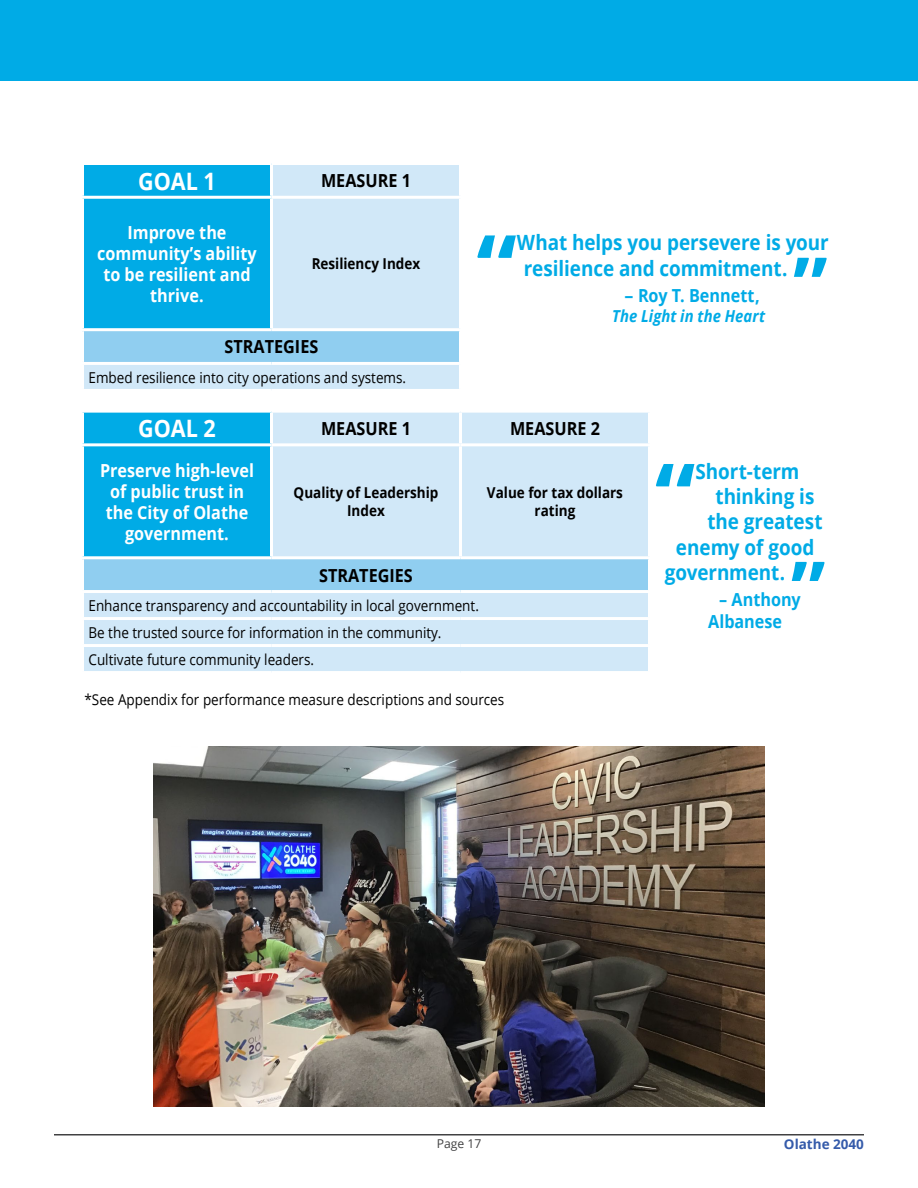
<style>
.page{position:relative;width:918px;height:1188px;background:#fff}
.page>*{position:absolute;margin:0;border:0;box-sizing:border-box;transform-origin:0 0}
.t1{font:700 91.65px "Open Sans";color:#00abe6}
.t2{font:700 78px "Open Sans";color:#00abe6}
.t3{font:700 24px "Open Sans";color:#fff;scale:.9 1}
.t4{font:700 21px/25.5px "Open Sans";letter-spacing:-.005em;color:#00abe6;scale:.9 1}
.t5{font:700 18px/21px "Open Sans";color:#fff;text-align:center;scale:.9 1}
.t6{font:700 18px "Open Sans";color:#000;scale:.9 1}
.t7{font:700 18px/21.6px "Open Sans";letter-spacing:-.005em;color:#00abe6;scale:.9 1}
.t8{font:700 18px "Open Sans";letter-spacing:-.005em;color:#00abe6}
.t9{font:italic 700 16.5px "Open Sans";color:#00abe6;scale:.9 1}
.t10{font:15px/27px "Open Sans";color:#000;scale:.9 1}
.t11{font:700 15px/18px "Open Sans";color:#000;text-align:center;scale:.9 1}
.t12{font:700 13.5px "Open Sans";color:#355baa}
.t13{font:12.15px "Open Sans";color:#414142}
</style>
<div class="page">
<hr style="left:54px;top:1134px;width:810px;height:2px;background:#414142">
<div style="left:0;top:0;width:918px;height:80px;background:#00abe6"></div>
<svg style="left:84px;top:413px;width:564px;height:258px;background:#a3daf4"></svg>
<div style="left:82px;top:558px;width:568px;height:34px;background:#90cef0"></div>
<hr style="left:270px;top:413px;width:3px;height:30px;background:#fff">
<hr style="left:459px;top:413px;width:3px;height:30px;background:#fff">
<hr style="left:81px;top:443px;width:191px;height:3px;background:#fff">
<hr style="left:272px;top:443px;width:188px;height:3px;background:#fff">
<hr style="left:270px;top:446px;width:3px;height:110px;background:#fff">
<hr style="left:460px;top:443px;width:191px;height:3px;background:#fff">
<hr style="left:459px;top:446px;width:3px;height:110px;background:#fff">
<hr style="left:81px;top:556px;width:191px;height:3px;background:#fff">
<hr style="left:81px;top:559px;width:3px;height:31px;background:#fff">
<hr style="left:272px;top:556px;width:188px;height:3px;background:#fff">
<hr style="left:460px;top:556px;width:191px;height:3px;background:#fff">
<hr style="left:648px;top:559px;width:3px;height:31px;background:#fff">
<hr style="left:81px;top:590px;width:191px;height:3px;background:#fff">
<hr style="left:272px;top:590px;width:188px;height:3px;background:#fff">
<hr style="left:460px;top:590px;width:191px;height:3px;background:#fff">
<hr style="left:81px;top:617px;width:191px;height:3px;background:#fff">
<hr style="left:272px;top:617px;width:188px;height:3px;background:#fff">
<hr style="left:460px;top:617px;width:191px;height:3px;background:#fff">
<hr style="left:81px;top:644px;width:191px;height:3px;background:#fff">
<hr style="left:272px;top:644px;width:188px;height:3px;background:#fff">
<hr style="left:460px;top:644px;width:191px;height:3px;background:#fff">
<svg style="left:84px;top:165px;width:375px;height:224px;background:#76cdf0"></svg>
<div style="left:82px;top:330px;width:378px;height:33px;background:#90cef0"></div>
<hr style="left:270px;top:165px;width:3px;height:31px;background:#fff">
<hr style="left:81px;top:196px;width:191px;height:3px;background:#fff">
<hr style="left:272px;top:196px;width:190px;height:3px;background:#fff">
<hr style="left:270px;top:199px;width:3px;height:129px;background:#fff">
<hr style="left:81px;top:328px;width:191px;height:3px;background:#fff">
<hr style="left:81px;top:331px;width:3px;height:31px;background:#fff">
<hr style="left:272px;top:328px;width:190px;height:3px;background:#fff">
<hr style="left:459px;top:331px;width:3px;height:31px;background:#fff">
<hr style="left:81px;top:362px;width:191px;height:3px;background:#fff">
<hr style="left:272px;top:362px;width:190px;height:3px;background:#fff">
<img style="left:153px;top:746px;width:612px;height:361px">
<h3 class="t3" style="left:138px;top:164px;width:88px">GOAL 1</h3>
<p class="t6" style="left:321px;top:168px;width:101px">MEASURE 1</p>
<p class="t5" style="left:97px;top:221px;width:179px">Improve the community’s ability to be resilient and thrive.</p>
<p class="t11" style="left:312px;top:254px;width:122px">Resiliency Index</p>
<p class="t6" style="left:225px;top:334px;width:106px">STRATEGIES</p>
<p class="t10" style="left:88px;top:363px;width:354px">Embed resilience into city operations and systems.</p>
<h1 class="t1" style="left:476px;top:203px;width:42px">“</h1>
<h3 class="t4" style="left:524px;top:230px;width:340px;text-indent:-7px">What helps you persevere is your resilience and commitment.</h3>
<p class="t9" style="left:612px;top:304px;width:171px">The Light in the Heart</p>
<h2 class="t2" style="left:793px;top:230px;width:36px">”</h2>
<p class="t8" style="left:624px;top:283px;width:137px">– Roy T. Bennett,</p>
<h3 class="t3" style="left:138px;top:412px;width:88px">GOAL 2</h3>
<p class="t6" style="left:321px;top:416px;width:101px">MEASURE 1</p>
<p class="t6" style="left:510px;top:416px;width:101px">MEASURE 2</p>
<p class="t5" style="left:100px;top:459px;width:173px">Preserve high-level of public trust in the City of Olathe government.</p>
<p class="t11" style="left:294px;top:483px;width:162px">Quality of Leadership<br>Index</p>
<p class="t11" style="left:487px;top:483px;width:153px">Value for tax dollars rating</p>
<p class="t6" style="left:319px;top:562px;width:106px">STRATEGIES</p>
<p class="t10" style="left:88px;top:591px;width:435px">Enhance transparency and accountability in local government.<br>Be the trusted source for information in the community.<br>Cultivate future community leaders.</p>
<p class="t10" style="left:85px;top:686px;width:468px">*See Appendix for performance measure descriptions and sources</p>
<h1 class="t1" style="left:655px;top:431px;width:42px">“</h1>
<h3 class="t4" style="left:696px;top:458px;width:117px">Short-term</h3>
<h3 class="t4" style="left:716px;top:483px;width:111px">thinking is</h3>
<h3 class="t4" style="left:707px;top:508px;width:130px">the greatest</h3>
<h3 class="t4" style="left:676px;top:534px;width:155px">enemy of good</h3>
<h3 class="t4" style="left:665px;top:559px;width:135px">government.</h3>
<p class="t7" style="left:708px;top:588px;width:104px;text-indent:11px">– Anthony<br>Albanese</p>
<h2 class="t2" style="left:791px;top:534px;width:36px">”</h2>
<p class="t13" style="left:437px;top:1136px;width:46px">Page 17</p>
<p class="t12" style="left:784px;top:1135px;width:82px">Olathe 2040</p>
</div>
